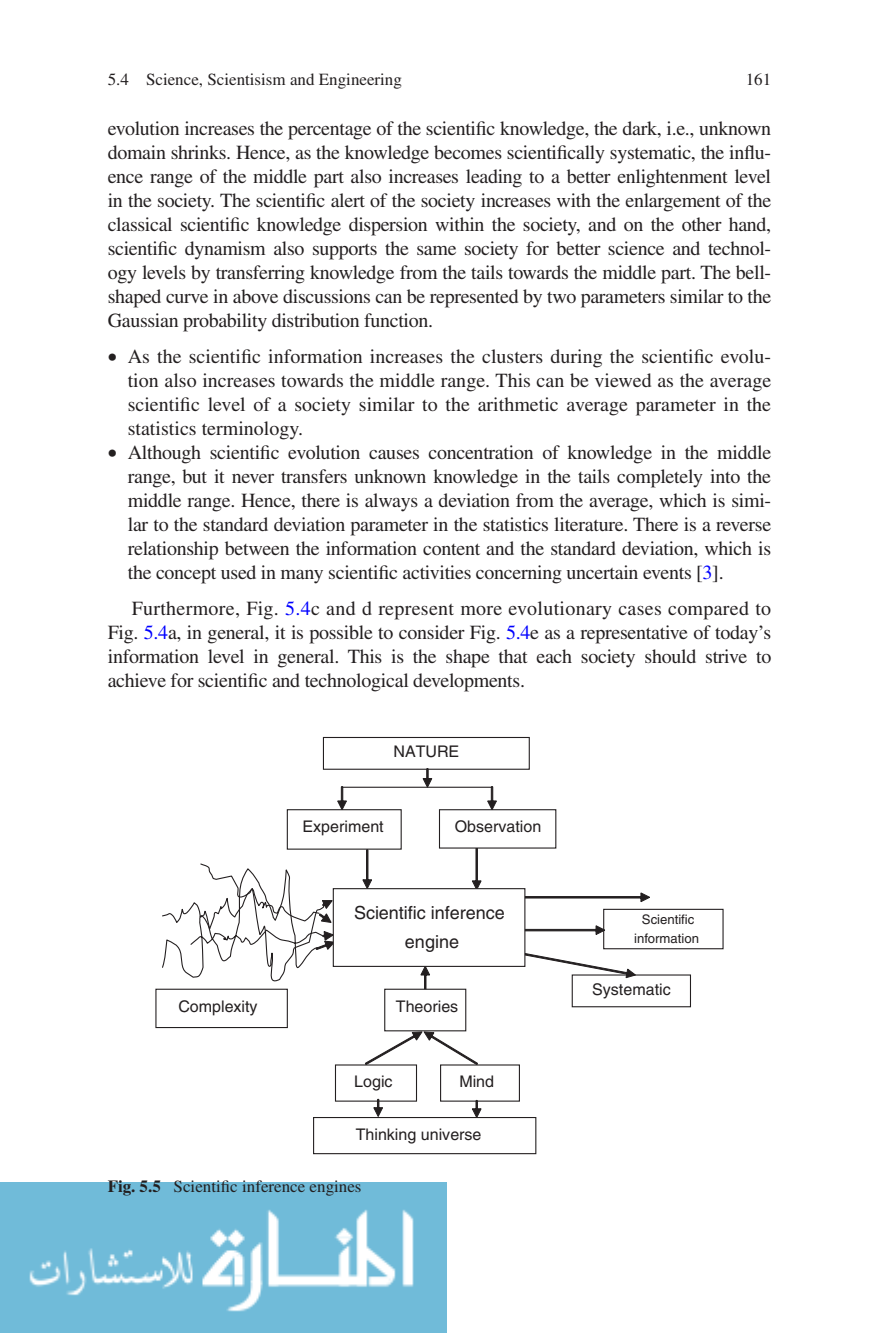
<style>
.page{position:relative;width:879px;height:1333px;background:#fff}
.page>*{position:absolute;margin:0;border:0;box-sizing:border-box;transform-origin:0 0}
.t1{font:20px/24px "Times";letter-spacing:-.015em;color:#231f20;text-align:justify}
.t2{font:18px/28.8px "Helvetica";color:#231f20;text-align:center}
.t3{font:17px "Times";color:#231f20}
.t4{font:16px "Helvetica";color:#231f20}
.t5{font:13.2px/18.4px "Helvetica";color:#231f20;text-align:center}
.s1{color:#00f}
.s2{font-weight:700}
</style>
<div class="page">
<img style="left:0;top:1182px;width:446px;height:150px">
<div style="left:603px;top:908px;width:120px;height:41px;border:1px solid #231f20"></div>
<div style="left:155px;top:988px;width:133px;height:40px;border:1px solid #231f20"></div>
<div style="left:572px;top:974px;width:119px;height:33px;background:#fff;border:1px solid #231f20"></div>
<svg style="left:421px;top:966px;width:9px;height:22px"></svg>
<svg style="left:525px;top:892px;width:125px;height:9px"></svg>
<svg style="left:525px;top:925px;width:80px;height:9px"></svg>
<svg style="left:524px;top:953px;width:111px;height:24px"></svg>
<svg style="left:363px;top:849px;width:9px;height:39px"></svg>
<svg style="left:472px;top:848px;width:9px;height:40px"></svg>
<div style="left:333px;top:888px;width:192px;height:78px;background:#fff;border:1px solid #231f20"></div>
<div style="left:287px;top:809px;width:115px;height:40px;background:#fff;border:1px solid #231f20"></div>
<div style="left:439px;top:809px;width:117px;height:39px;background:#fff;border:1px solid #231f20"></div>
<svg style="left:162px;top:863px;width:172px;height:119px"></svg>
<hr style="left:342px;top:786px;width:150px;height:1px;background:#231f20">
<svg style="left:487px;top:786px;width:9px;height:23px"></svg>
<svg style="left:337px;top:786px;width:9px;height:23px"></svg>
<div style="left:323px;top:737px;width:207px;height:32px;border:1px solid #231f20"></div>
<svg style="left:423px;top:768px;width:9px;height:19px"></svg>
<div style="left:384px;top:988px;width:82px;height:43px;background:#fff;border:1px solid #231f20"></div>
<svg style="left:365px;top:1031px;width:112px;height:33px"></svg>
<div style="left:335px;top:1064px;width:82px;height:37px;background:#fff;border:1px solid #231f20"></div>
<div style="left:440px;top:1064px;width:80px;height:37px;background:#fff;border:1px solid #231f20"></div>
<div style="left:313px;top:1116px;width:223px;height:38px;border:1px solid #231f20"></div>
<svg style="left:472px;top:1100px;width:9px;height:17px"></svg>
<svg style="left:374px;top:1099px;width:9px;height:17px"></svg>
<p class="t3" style="left:108px;top:70px;width:296px">5.4 Science, Scientisism and Engineering</p>
<p class="t3" style="left:746px;top:70px;width:27px">161</p>
<p class="t1" style="left:108px;top:116px;width:665px">evolution increases the percentage of the scientific knowledge, the dark, i.e., unknown domain shrinks. Hence, as the knowledge becomes scientifically systematic, the influ&shy;ence range of the middle part also increases leading to a better enlightenment level in the society. The scientific alert of the society increases with the enlargement of the classical scientific knowledge dispersion within the society, and on the other hand, scientific dynamism also supports the same society for better science and technol&shy;ogy levels by transferring knowledge from the tails towards the middle part. The bell&shy;shaped curve in above discussions can be represented by two parameters similar to the Gaussian probability distribution function.</p>
<p class="t1" style="left:128px;top:344px;width:645px;text-indent:-20px">• As the scientific information increases the clusters during the scientific evolu&shy;tion also increases towards the middle range. This can be viewed as the average scientific level of a society similar to the arithmetic average parameter in the statistics terminology.</p>
<p class="t1" style="left:128px;top:440px;width:645px;text-indent:-20px">• Although scientific evolution causes concentration of knowledge in the middle range, but it never transfers unknown knowledge in the tails completely into the middle range. Hence, there is always a deviation from the average, which is simi&shy;lar to the standard deviation parameter in the statistics literature. There is a reverse relationship between the information content and the standard deviation, which is the concept used in many scientific activities concerning uncertain events [<span class="s1">3</span>].</p>
<p class="t1" style="left:108px;top:596px;width:665px;text-indent:24px">Furthermore, Fig. <span class="s1">5.4</span>c and d represent more evolutionary cases compared to Fig. <span class="s1">5.4</span>a, in general, it is possible to consider Fig. <span class="s1">5.4</span>e as a representative of today’s information level in general. This is the shape that each society should strive to achieve for scientific and technological developments.</p>
<p class="t4" style="left:393px;top:742px;width:67px">NATURE</p>
<p class="t4" style="left:302px;top:817px;width:83px">Experiment</p>
<p class="t4" style="left:455px;top:817px;width:88px">Observation</p>
<p class="t4" style="left:178px;top:996px;width:81px">Complexity</p>
<p class="t2" style="left:354px;top:898px;width:152px">Scientific inference engine</p>
<p class="t4" style="left:396px;top:997px;width:64px">Theories</p>
<p class="t4" style="left:354px;top:1072px;width:40px">Logic</p>
<p class="t4" style="left:459px;top:1072px;width:36px">Mind</p>
<p class="t4" style="left:356px;top:1124px;width:127px">Thinking universe</p>
<p class="t3" style="left:108px;top:1176px;width:255px"><span class="s2">Fig. 5.5</span> Scientific inference engines</p>
<p class="t5" style="left:634px;top:910px;width:66px">Scientific information</p>
<p class="t4" style="left:592px;top:979px;width:80px">Systematic</p>
</div>
